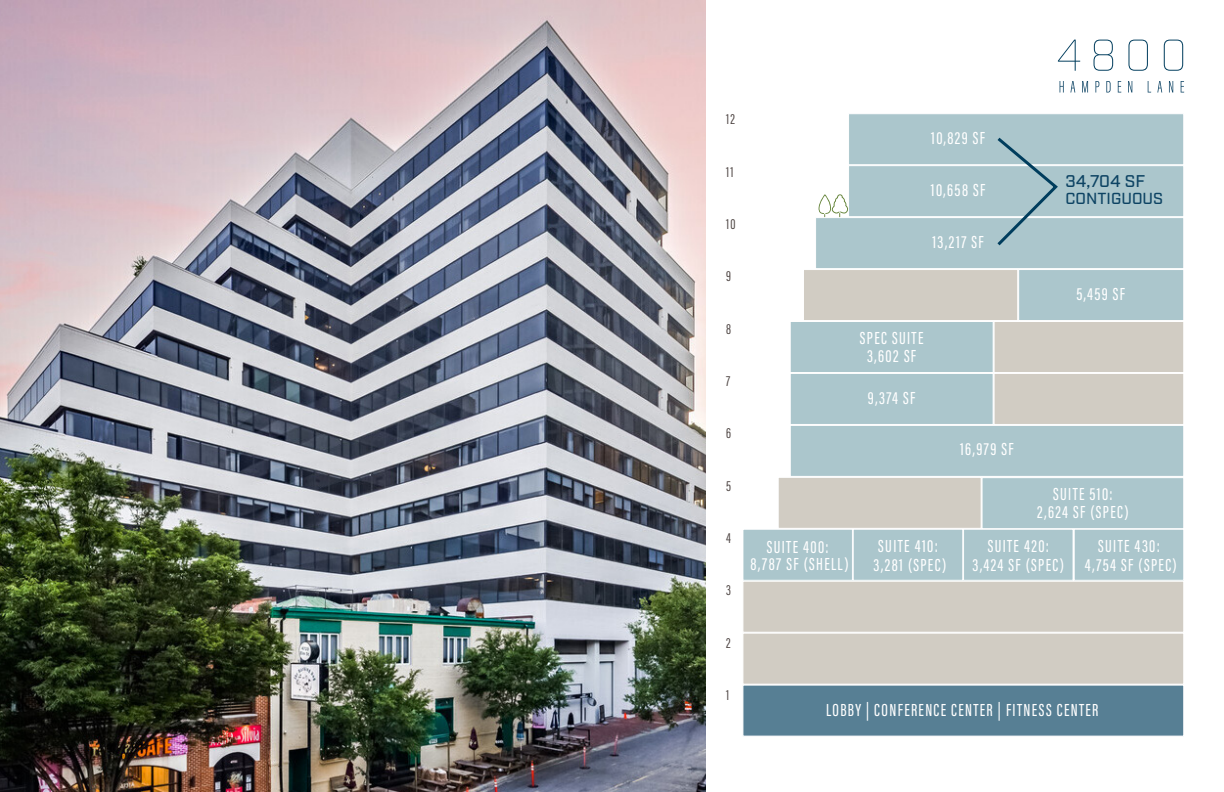
<style>
.page{position:relative;width:1224px;height:792px;background:#fff}
.page>*{position:absolute;margin:0;border:0;box-sizing:border-box;transform-origin:0 0}
.Body_Copy{font:18px/18.4px "Acumin Variable Concept";letter-spacing:.075em;color:#fff;text-align:center}
.Floor{font:500 17px "Industry";color:#0d4363}
.Floor-2{font:500 16px "Industry";color:#0d4363}
.Body_Copy-2{font:15px "Acumin Variable Concept";color:#4c4341}
</style>
<div class="page">
<img style="left:0;top:0;width:706px;height:792px">
<div style="left:742px;top:685px;width:442px;height:52px;background:#577f94;border:1px solid #fff"></div>
<div style="left:742px;top:633px;width:442px;height:52px;background:#d1ccc3;border:1px solid #fff"></div>
<div style="left:742px;top:581px;width:442px;height:52px;background:#d1ccc3;border:1px solid #fff"></div>
<div style="left:743px;top:529px;width:109px;height:51px;background:#abc6cc"></div>
<div style="left:742px;top:529px;width:111px;height:52px;border:1px solid #fff"></div>
<div style="left:778px;top:477px;width:204px;height:52px;background:#d1ccc3;border:1px solid #fff"></div>
<div style="left:790px;top:425px;width:394px;height:52px;background:#abc6cc;border:1px solid #fff"></div>
<div style="left:790px;top:373px;width:204px;height:52px;background:#abc6cc;border:1px solid #fff"></div>
<div style="left:994px;top:321px;width:190px;height:52px;background:#d1ccc3;border:1px solid #fff"></div>
<div style="left:994px;top:373px;width:190px;height:52px;background:#d1ccc3;border:1px solid #fff"></div>
<div style="left:1018px;top:269px;width:166px;height:52px;background:#abc6cc;border:1px solid #fff"></div>
<div style="left:803px;top:269px;width:215px;height:52px;background:#d1ccc3;border:1px solid #fff"></div>
<div style="left:815px;top:217px;width:369px;height:52px;background:#abc6cc;border:1px solid #fff"></div>
<div style="left:848px;top:165px;width:336px;height:52px;background:#abc6cc;border:1px solid #fff"></div>
<div style="left:848px;top:113px;width:336px;height:52px;background:#abc6cc;border:1px solid #fff"></div>
<svg style="left:818px;top:194px;width:31px;height:23px"></svg>
<svg style="left:1060px;top:81px;width:4px;height:12px"></svg>
<svg style="left:1058px;top:40px;width:22px;height:31px"></svg>
<svg style="left:1094px;top:40px;width:19px;height:31px"></svg>
<svg style="left:1128px;top:40px;width:20px;height:31px"></svg>
<svg style="left:1164px;top:40px;width:19px;height:31px"></svg>
<svg style="left:1070px;top:81px;width:5px;height:12px"></svg>
<svg style="left:1082px;top:81px;width:6px;height:12px"></svg>
<svg style="left:1095px;top:81px;width:4px;height:12px"></svg>
<svg style="left:1106px;top:81px;width:5px;height:12px"></svg>
<svg style="left:1118px;top:81px;width:3px;height:12px"></svg>
<svg style="left:1128px;top:81px;width:4px;height:12px"></svg>
<svg style="left:1148px;top:81px;width:3px;height:12px"></svg>
<svg style="left:1157px;top:81px;width:5px;height:12px"></svg>
<svg style="left:1169px;top:81px;width:4px;height:12px"></svg>
<svg style="left:1181px;top:81px;width:3px;height:12px"></svg>
<svg style="left:994px;top:137px;width:66px;height:109px"></svg>
<div style="left:982px;top:477px;width:202px;height:52px;background:#abc6cc;border:1px solid #fff"></div>
<div style="left:790px;top:321px;width:204px;height:52px;background:#abc6cc;border:1px solid #fff"></div>
<div style="left:853px;top:529px;width:110px;height:51px;background:#abc6cc"></div>
<div style="left:853px;top:529px;width:110px;height:52px;border:1px solid #fff"></div>
<div style="left:964px;top:529px;width:109px;height:51px;background:#abc6cc"></div>
<div style="left:963px;top:529px;width:111px;height:52px;border:1px solid #fff"></div>
<div style="left:1074px;top:529px;width:110px;height:51px;background:#abc6cc"></div>
<div style="left:1074px;top:529px;width:110px;height:52px;border:1px solid #fff"></div>
<p class="Body_Copy-2" style="left:726px;top:109px;width:10px">12</p>
<p class="Body_Copy-2" style="left:726px;top:161px;width:9px">11</p>
<p class="Body_Copy-2" style="left:726px;top:213px;width:11px">10</p>
<p class="Body_Copy-2" style="left:726px;top:266px;width:6px">9</p>
<p class="Body_Copy-2" style="left:726px;top:318px;width:6px">8</p>
<p class="Body_Copy-2" style="left:726px;top:370px;width:6px">7</p>
<p class="Body_Copy-2" style="left:726px;top:423px;width:6px">6</p>
<p class="Body_Copy-2" style="left:726px;top:475px;width:6px">5</p>
<p class="Body_Copy-2" style="left:726px;top:527px;width:6px">4</p>
<p class="Body_Copy-2" style="left:726px;top:580px;width:6px">3</p>
<p class="Body_Copy" style="left:931px;top:128px;width:55px">10,829 SF</p>
<p class="Body_Copy" style="left:931px;top:180px;width:56px">10,658 SF</p>
<p class="Body_Copy" style="left:933px;top:232px;width:53px">13,217 SF</p>
<p class="Floor" style="left:1066px;top:171px;width:81px">34,704 SF</p>
<p class="Floor-2" style="left:1066px;top:189px;width:99px">CONTIGUOUS</p>
<p class="Body_Copy" style="left:860px;top:328px;width:65px">SPEC SUITE</p>
<p class="Body_Copy" style="left:867px;top:346px;width:51px">3,602 SF</p>
<p class="Body_Copy" style="left:868px;top:388px;width:49px">9,374 SF</p>
<p class="Body_Copy" style="left:1076px;top:284px;width:50px">5,459 SF</p>
<p class="Body_Copy" style="left:751px;top:537px;width:100px;line-height:17.4px">SUITE 400:<br>8,787 SF (SHELL)</p>
<p class="Body_Copy" style="left:960px;top:439px;width:55px">16,979 SF</p>
<p class="Body_Copy" style="left:1053px;top:483px;width:61px">SUITE 510:</p>
<p class="Body_Copy" style="left:1037px;top:502px;width:93px">2,624 SF (SPEC)</p>
<p class="Body_Copy" style="left:874px;top:536px;width:74px;text-align:left">SUITE 410:<br>3,281 (SPEC)</p>
<p class="Body_Copy" style="left:973px;top:536px;width:93px">SUITE 420:<br>3,424 SF (SPEC)</p>
<p class="Body_Copy" style="left:1085px;top:536px;width:93px">SUITE 430:<br>4,754 SF (SPEC)</p>
<p class="Body_Copy-2" style="left:726px;top:632px;width:6px">2</p>
<p class="Body_Copy-2" style="left:726px;top:684px;width:5px">1</p>
<p class="Body_Copy" style="left:826px;top:700px;width:274px">LOBBY | CONFERENCE CENTER | FITNESS CENTER</p>
</div>
